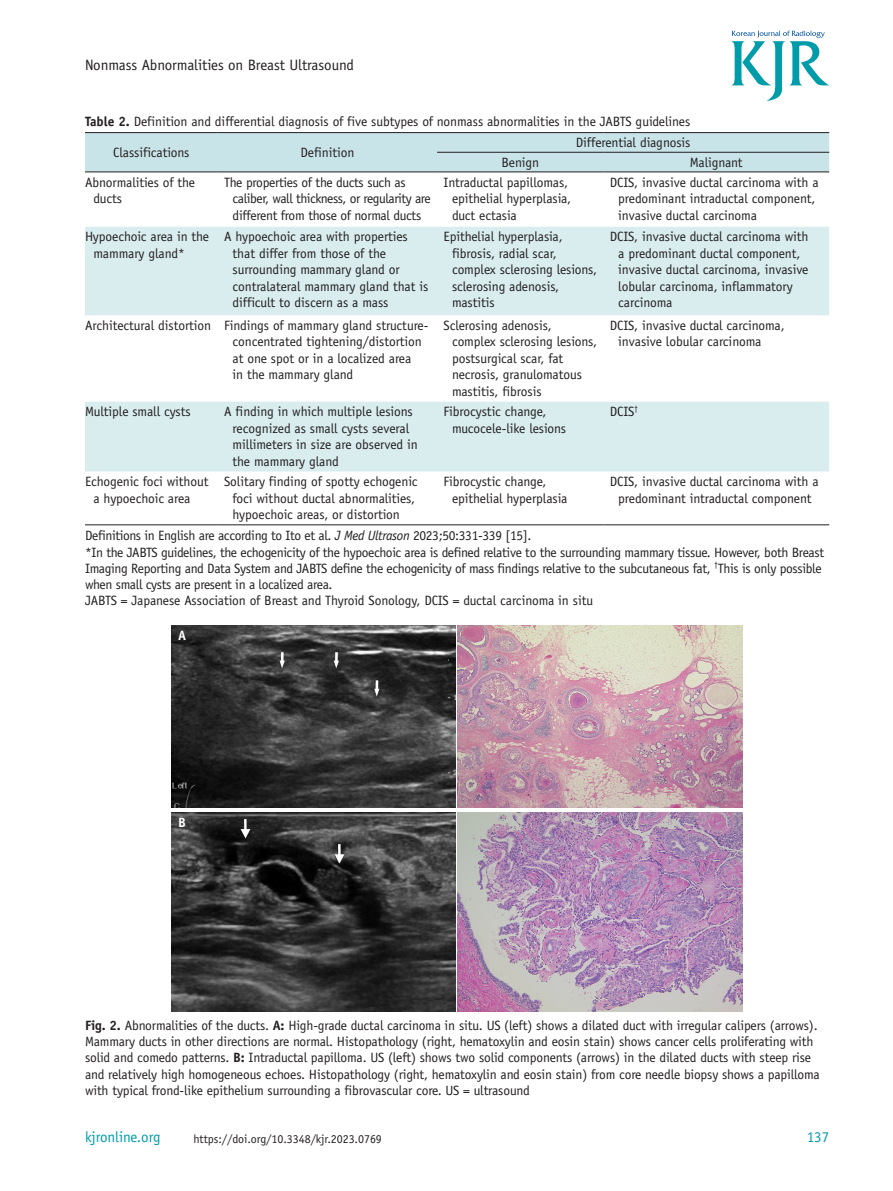
<style>
.page{position:relative;width:893px;height:1191px;background:#fff}
.page>*{position:absolute;margin:0;border:0;box-sizing:border-box;transform-origin:0 0}
.t1{font:15px "Officina Sans Std";letter-spacing:-.005em;color:#231f20}
.t2{font:15px "Officina Sans Std";letter-spacing:-.005em;color:#009caa}
.표본문{font:13.5px/16.5px "Officina Sans Std";letter-spacing:-.005em;color:#231f20}
.그림제목{font:13.5px/16.2px "Officina Sans Std";letter-spacing:-.01em;color:#231f20}
.표설명{font:13.5px/16.2px "Officina Sans Std";letter-spacing:-.025em;color:#231f20}
.표제목{font:13.5px "Officina Sans Std";letter-spacing:-.005em;color:#231f20}
.표본문-2{font:13.5px/16.5px "Officina Sans Std";letter-spacing:-.03em;color:#231f20}
.표설명-2{font:13.5px "Officina Sans Std";letter-spacing:-.005em;color:#231f20}
.t3{font:700 13.5px "Officina Sans Std";color:#fff}
.t4{font:12px "Officina Sans Std";letter-spacing:-.005em;color:#231f20}
.s1{font-weight:700}
.s2{font-style:italic}
</style>
<div class="page">
<svg style="left:732px;top:31px;width:97px;height:70px"></svg>
<div style="left:85px;top:133px;width:744px;height:38px;background:#c9e4e9"></div>
<svg style="left:85px;top:227px;width:744px;height:244px;fill:#d9edef"></svg>
<hr style="left:85px;top:524px;width:133px;height:1px;background:#231f20">
<hr style="left:218px;top:524px;width:219px;height:1px;background:#231f20">
<hr style="left:437px;top:524px;width:166px;height:1px;background:#231f20">
<hr style="left:603px;top:524px;width:226px;height:1px;background:#231f20">
<hr style="left:85px;top:132px;width:133px;height:1px;background:#231f20">
<hr style="left:218px;top:132px;width:219px;height:1px;background:#231f20">
<hr style="left:85px;top:171px;width:133px;height:1px;background:#231f20">
<hr style="left:218px;top:171px;width:219px;height:1px;background:#231f20">
<hr style="left:437px;top:132px;width:166px;height:1px;background:#231f20">
<hr style="left:603px;top:132px;width:226px;height:1px;background:#231f20">
<hr style="left:437px;top:152px;width:166px;height:1px;background:#231f20">
<hr style="left:603px;top:152px;width:226px;height:1px;background:#231f20">
<hr style="left:437px;top:171px;width:166px;height:1px;background:#231f20">
<hr style="left:603px;top:171px;width:226px;height:1px;background:#231f20">
<img style="left:171px;top:625px;width:285px;height:183px">
<img style="left:458px;top:625px;width:285px;height:183px">
<img style="left:171px;top:812px;width:285px;height:199px">
<img style="left:458px;top:812px;width:285px;height:199px">
<p class="t1" style="left:85px;top:56px;width:270px">Nonmass Abnormalities on Breast Ultrasound</p>
<p class="표제목" style="left:85px;top:114px;width:607px"><span class="s1">Table 2.</span> Definition and differential diagnosis of five subtypes of nonmass abnormalities in the JABTS guidelines</p>
<p class="표본문" style="left:113px;top:144px;width:78px">Classifications</p>
<p class="표본문" style="left:300px;top:144px;width:55px">Definition</p>
<p class="표본문" style="left:576px;top:134px;width:116px">Differential diagnosis</p>
<p class="표본문" style="left:501px;top:154px;width:39px">Benign</p>
<p class="표본문" style="left:690px;top:154px;width:54px">Malignant</p>
<p class="표본문" style="left:94px;top:174px;width:103px;text-indent:-9px">Abnormalities of the ducts</p>
<p class="표본문-2" style="left:233px;top:174px;width:200px;text-indent:-9px">The properties of the ducts such as caliber, wall thickness, or regularity are different from those of normal ducts</p>
<p class="표본문" style="left:452px;top:174px;width:121px;text-indent:-9px">Intraductal papillomas, epithelial hyperplasia, duct ectasia</p>
<p class="표본문" style="left:618px;top:174px;width:202px;text-indent:-9px">DCIS, invasive ductal carcinoma with a predominant intraductal component, invasive ductal carcinoma</p>
<p class="표본문" style="left:94px;top:228px;width:117px;text-indent:-9px">Hypoechoic area in the mammary gland*</p>
<p class="표본문" style="left:233px;top:228px;width:197px;text-indent:-9px">A hypoechoic area with properties that differ from those of the surrounding mammary gland or contralateral mammary gland that is difficult to discern as a mass</p>
<p class="표본문" style="left:452px;top:228px;width:147px;text-indent:-9px">Epithelial hyperplasia, fibrosis, radial scar, complex sclerosing lesions, sclerosing adenosis, mastitis</p>
<p class="표본문" style="left:618px;top:228px;width:192px;text-indent:-9px">DCIS, invasive ductal carcinoma with a predominant ductal component, invasive ductal carcinoma, invasive lobular carcinoma, inflammatory carcinoma</p>
<p class="표본문" style="left:85px;top:317px;width:128px">Architectural distortion</p>
<p class="표본문" style="left:233px;top:317px;width:197px;text-indent:-9px">Findings of mammary gland structure&shy;concentrated tightening/distortion at one spot or in a localized area<br>in the mammary gland</p>
<p class="표본문" style="left:452px;top:317px;width:147px;text-indent:-9px">Sclerosing adenosis, complex sclerosing lesions, postsurgical scar, fat necrosis, granulomatous mastitis, fibrosis</p>
<p class="표본문" style="left:618px;top:317px;width:168px;text-indent:-9px">DCIS, invasive ductal carcinoma, invasive lobular carcinoma</p>
<p class="표본문" style="left:85px;top:403px;width:107px">Multiple small cysts</p>
<p class="표본문" style="left:233px;top:403px;width:187px;text-indent:-9px">A finding in which multiple lesions recognized as small cysts several millimeters in size are observed in the mammary gland</p>
<p class="표본문" style="left:452px;top:403px;width:116px;text-indent:-9px">Fibrocystic change, mucocele-like lesions</p>
<p class="표본문" style="left:610px;top:403px;width:30px">DCIS<sup>†</sup></p>
<p class="표본문" style="left:94px;top:473px;width:116px;text-indent:-9px">Echogenic foci without a hypoechoic area</p>
<p class="표본문" style="left:233px;top:473px;width:186px;text-indent:-9px">Solitary finding of spotty echogenic foci without ductal abnormalities, hypoechoic areas, or distortion</p>
<p class="표본문" style="left:452px;top:473px;width:117px;text-indent:-9px">Fibrocystic change, epithelial hyperplasia</p>
<p class="표본문" style="left:610px;top:473px;width:210px;text-align:center">DCIS, invasive ductal carcinoma with a predominant intraductal component</p>
<p class="표설명" style="left:85px;top:527px;width:448px">Definitions in English are according to Ito et al. <span class="s2">J Med Ultrason</span> 2023;50:331-339 [15].</p>
<p class="표설명" style="left:85px;top:544px;width:741px">*In the JABTS guidelines, the echogenicity of the hypoechoic area is defined relative to the surrounding mammary tissue. However, both Breast<br>Imaging Reporting and Data System and JABTS define the echogenicity of mass findings relative to the subcutaneous fat, <sup>†</sup>This is only possible when small cysts are present in a localized area.</p>
<p class="표설명-2" style="left:85px;top:592px;width:510px">JABTS = Japanese Association of Breast and Thyroid Sonology, DCIS = ductal carcinoma in situ</p>
<p class="t3" style="left:178px;top:627px;width:10px">A</p>
<p class="t3" style="left:178px;top:814px;width:9px">B</p>
<p class="그림제목" style="left:85px;top:1017px;width:736px"><span class="s1">Fig. 2.</span> Abnormalities of the ducts. <span class="s1">A:</span> High-grade ductal carcinoma in situ. US (left) shows a dilated duct with irregular calipers (arrows).<br>Mammary ducts in other directions are normal. Histopathology (right, hematoxylin and eosin stain) shows cancer cells proliferating with solid and comedo patterns. <span class="s1">B:</span> Intraductal papilloma. US (left) shows two solid components (arrows) in the dilated ducts with steep rise and relatively high homogeneous echoes. Histopathology (right, hematoxylin and eosin stain) from core needle biopsy shows a papilloma with typical frond-like epithelium surrounding a fibrovascular core. US = ultrasound</p>
<p class="t2" style="left:85px;top:1128px;width:77px">kjronline.org</p>
<p class="t4" style="left:194px;top:1132px;width:190px">https://doi.org/10.3348/kjr.2023.0769</p>
<p class="t2" style="left:807px;top:1128px;width:24px">137</p>
</div>
